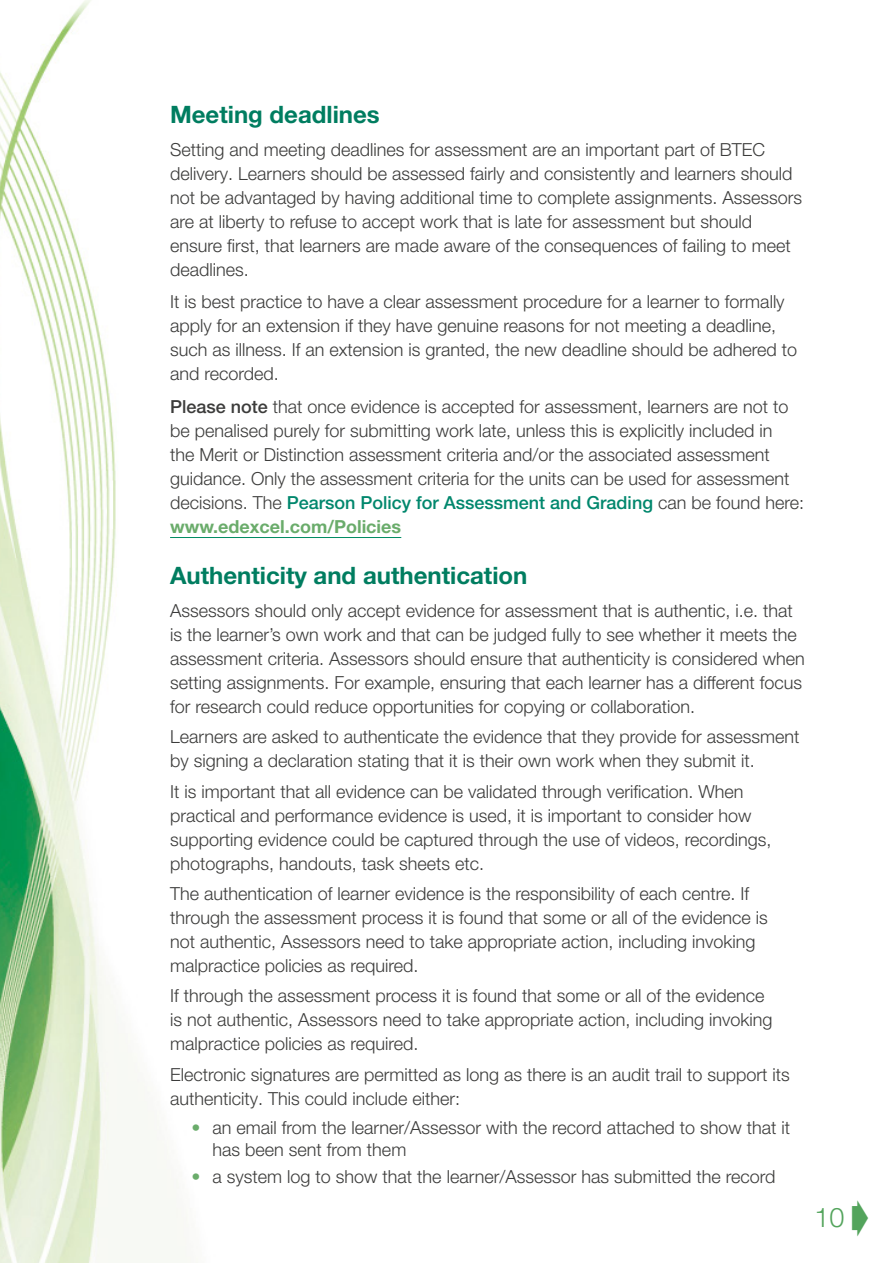
<style>
.page{position:relative;width:893px;height:1263px;background:#fff}
.page>*{position:absolute;margin:0;border:0;box-sizing:border-box;transform-origin:0 0}
.t1{font:300 27px "Helvetica Neue LT Pro";color:#53a45c}
.t2{font:700 24px "Helvetica Neue LT Pro";color:#007d60}
.t3{font:300 18px/24px "Helvetica Neue LT Pro";color:#3c3c3b}
.s1{font-weight:500}
.s2{font-weight:500;color:#00876d}
.s3{font-weight:700;color:#6aac6b}
.s4{color:#6aac6b}
</style>
<div class="page">
<img style="left:0;top:0;width:198px;height:1263px">
<hr style="left:170px;top:537px;width:231px;height:1px;background:#008b63">
<h2 class="t2" style="left:170px;top:100px;width:211px">Meeting deadlines</h2>
<p class="t3" style="left:170px;top:137px;width:634px">Setting and meeting deadlines for assessment are an important part of BTEC delivery. Learners should be assessed fairly and consistently and learners should not be advantaged by having additional time to complete assignments. Assessors are at liberty to refuse to accept work that is late for assessment but should ensure first, that learners are made aware of the consequences of failing to meet deadlines.</p>
<p class="t3" style="left:170px;top:290px;width:629px">It is best practice to have a clear assessment procedure for a learner to formally apply for an extension if they have genuine reasons for not meeting a deadline, such as illness. If an extension is granted, the new deadline should be adhered to and recorded.</p>
<p class="t3" style="left:170px;top:394px;width:635px"><span class="s1">Please note</span> that once evidence is accepted for assessment, learners are not to be penalised purely for submitting work late, unless this is explicitly included in<br>the Merit or Distinction assessment criteria and/or the associated assessment guidance. Only the assessment criteria for the units can be used for assessment decisions. The <span class="s2">Pearson Policy for Assessment and Grading</span> can be found here: <span class="s3">www.edexcel.com/Policies</span></p>
<h2 class="t2" style="left:170px;top:560px;width:359px">Authenticity and authentication</h2>
<p class="t3" style="left:170px;top:598px;width:636px">Assessors should only accept evidence for assessment that is authentic, i.e. that is the learner’s own work and that can be judged fully to see whether it meets the assessment criteria. Assessors should ensure that authenticity is considered when setting assignments. For example, ensuring that each learner has a different focus for research could reduce opportunities for copying or collaboration.</p>
<p class="t3" style="left:170px;top:724px;width:631px">Learners are asked to authenticate the evidence that they provide for assessment by signing a declaration stating that it is their own work when they submit it.</p>
<p class="t3" style="left:170px;top:779px;width:603px">It is important that all evidence can be validated through verification. When practical and performance evidence is used, it is important to consider how supporting evidence could be captured through the use of videos, recordings, photographs, handouts, task sheets etc.</p>
<p class="t3" style="left:170px;top:881px;width:599px">The authentication of learner evidence is the responsibility of each centre. If through the assessment process it is found that some or all of the evidence is not authentic, Assessors need to take appropriate action, including invoking malpractice policies as required.</p>
<p class="t3" style="left:170px;top:983px;width:604px">If through the assessment process it is found that some or all of the evidence is not authentic, Assessors need to take appropriate action, including invoking malpractice policies as required.</p>
<p class="t3" style="left:170px;top:1062px;width:621px">Electronic signatures are permitted as long as there is an audit trail to support its authenticity. This could include either:</p>
<p class="t3" style="left:213px;top:1115px;width:579px;line-height:22.5px;text-indent:-21px"><span class="s4">•</span> an email from the learner/Assessor with the record attached to show that it has been sent from them</p>
<p class="t3" style="left:191px;top:1164px;width:586px"><span class="s4">•</span> a system log to show that the learner/Assessor has submitted the record</p>
<h1 class="t1" style="left:815px;top:1201px;width:57px">10 ➧</h1>
</div>
